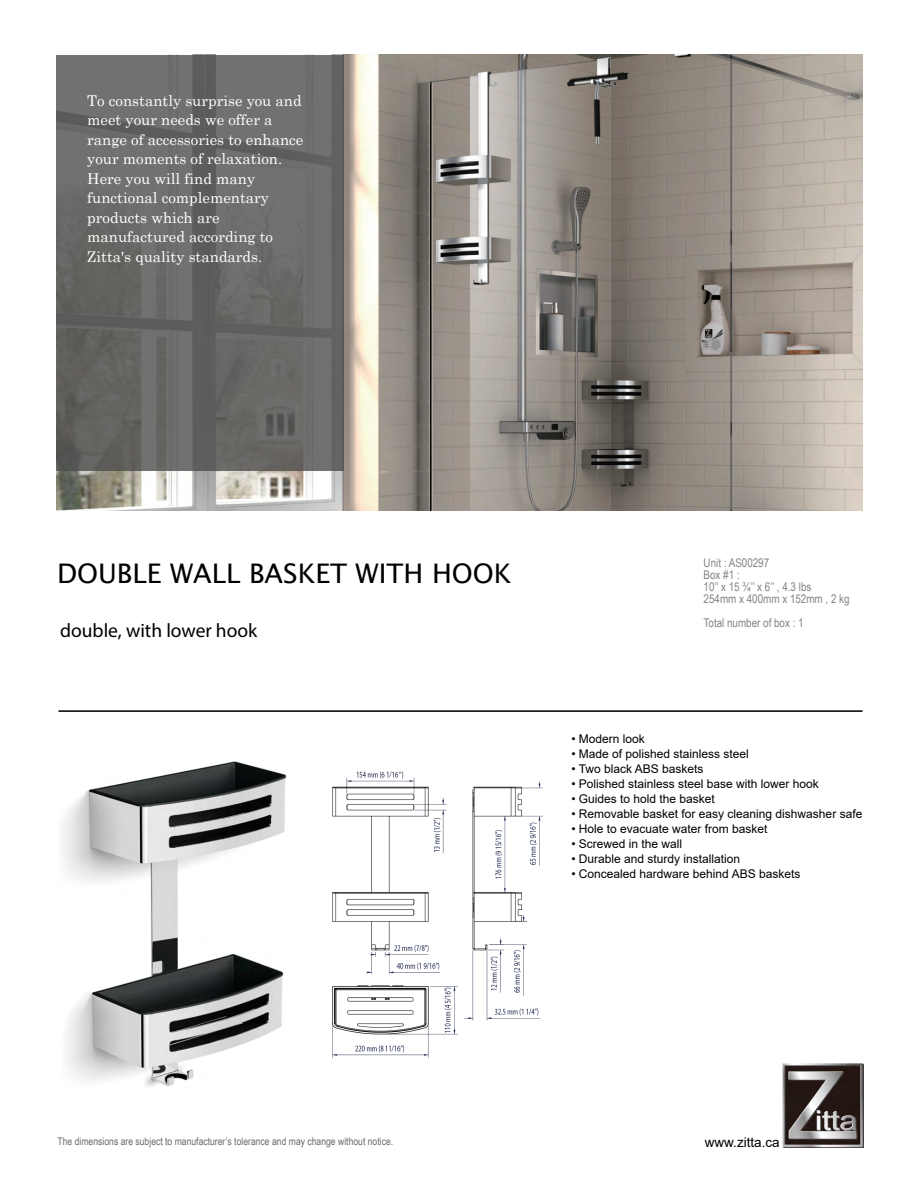
<style>
.page{position:relative;width:918px;height:1188px;background:#fff}
.page>*{position:absolute;margin:0;border:0;box-sizing:border-box;transform-origin:0 0}
.t1{font:27px "Lucida Sans";color:#000}
.t2{font:19.5px "Myriad Pro";color:#000}
.t3{font:15px/19.5px "Century Schoolbook";color:#fff}
.t4{font:13.5px "Arial";color:#000}
.t5{font:12px "Arial";color:#000}
.t6{font:12px/12px "Arial Narrow";color:#848484}
.t7{font:10.5px "Arial Narrow";color:#6b6b6b}
</style>
<div class="page">
<img style="left:56px;top:55px;width:807px;height:455px">
<img style="left:62px;top:761px;width:225px;height:326px">
<hr style="left:59px;top:710px;width:804px;height:2px;background:#000">
<img style="left:783px;top:1063px;width:80px;height:84px">
<svg style="left:57px;top:55px;width:287px;height:416px;background:#696867"></svg>
<img style="left:332px;top:771px;width:211px;height:287px">
<p class="t3" style="left:87px;top:89px;width:218px">To constantly surprise you and meet your needs we offer a range of accessories to enhance your moments of relaxation.<br>Here you will find many functional complementary products which are manufactured according to<br>Zitta's quality standards.</p>
<h1 class="t1" style="left:57px;top:558px;width:456px">DOUBLE WALL BASKET WITH HOOK</h1>
<h2 class="t2" style="left:60px;top:618px;width:199px">double, with lower hook</h2>
<p class="t6" style="left:704px;top:557px;width:148px">Unit : AS00297<br>Box #1 :<br>10’’ x 15 ¾’’ x 6’’ , 4.3 lbs<br>254mm x 400mm x 152mm , 2 kg</p>
<p class="t6" style="left:704px;top:617px;width:102px">Total number of box : 1</p>
<p class="t5" style="left:571px;top:730px;width:75px">• Modern look</p>
<p class="t5" style="left:571px;top:745px;width:179px">• Made of polished stainless steel</p>
<p class="t5" style="left:571px;top:760px;width:134px">• Two black ABS baskets</p>
<p class="t5" style="left:571px;top:775px;width:249px">• Polished stainless steel base with lower hook</p>
<p class="t5" style="left:571px;top:790px;width:145px">• Guides to hold the basket</p>
<p class="t5" style="left:571px;top:805px;width:292px">• Removable basket for easy cleaning dishwasher safe</p>
<p class="t5" style="left:571px;top:820px;width:198px">• Hole to evacuate water from basket</p>
<p class="t5" style="left:571px;top:835px;width:112px">• Screwed in the wall</p>
<p class="t5" style="left:571px;top:850px;width:170px">• Durable and sturdy installation</p>
<p class="t5" style="left:571px;top:865px;width:231px">• Concealed hardware behind ABS baskets</p>
<p class="t7" style="left:58px;top:1134px;width:337px">The dimensions are subject to manufacturer’s tolerance and may change without notice.</p>
<p class="t4" style="left:705px;top:1133px;width:77px">www.zitta.ca</p>
</div>
